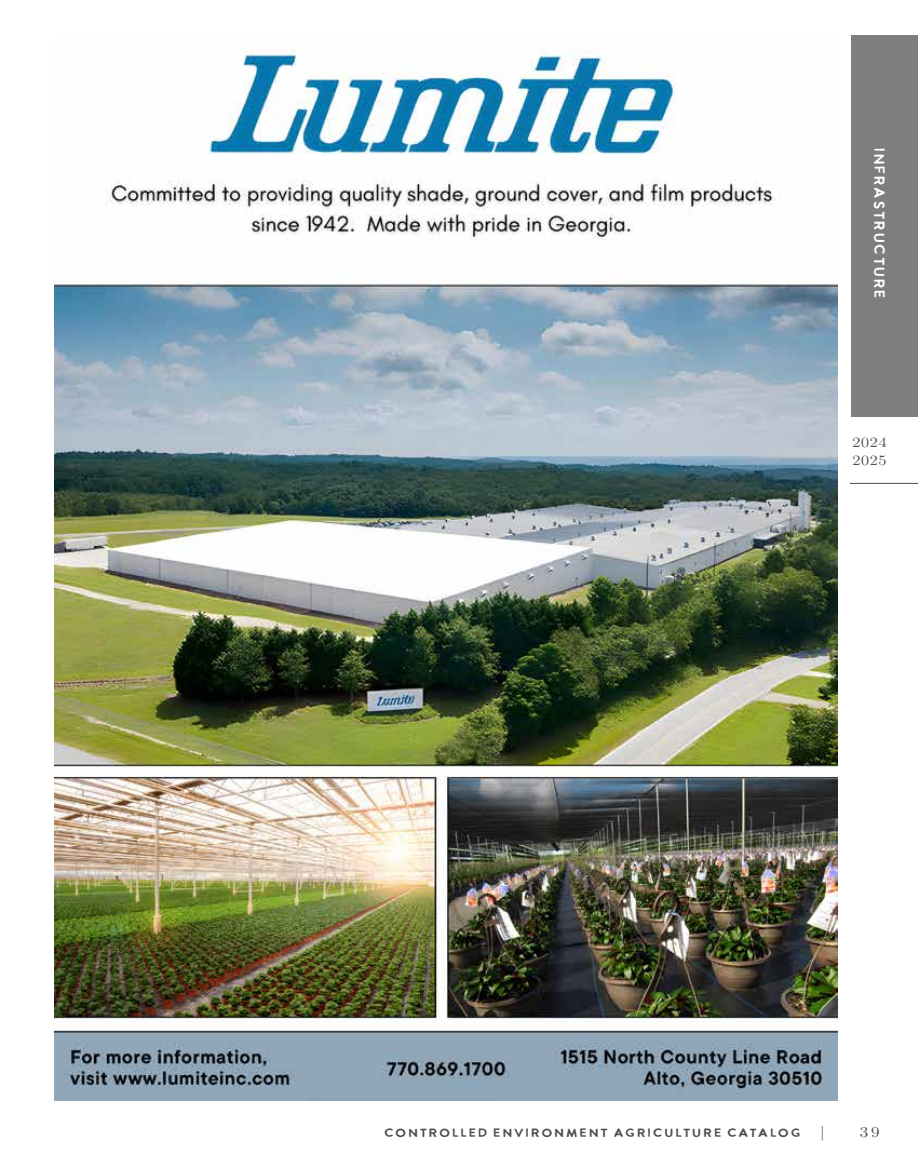
<style>
.page{position:relative;width:918px;height:1175px;background:#fff}
.page>*{position:absolute;margin:0;border:0;box-sizing:border-box;transform-origin:0 0}
.t1{font:15px "MILKANDCLAY Regular";color:#fff}
.t2{font:15px "LM Roman Caps 10";color:#4d4d4f;scale:1.1 1}
.t3{font:14.25px/18px "LM Roman Caps 10";letter-spacing:.005em;color:#4d4d4f;scale:1.1 1}
.t4{font:12px "MILKANDCLAY Regular";letter-spacing:.03em;color:#4d4d4f;scale:1.1 1}
</style>
<div class="page">
<div style="left:851px;top:35px;width:67px;height:381px;background:#7e7e7e"></div>
<hr style="left:850px;top:483px;width:68px;height:1px;background:#4d4d4f">
<img style="left:54px;top:50px;width:783px;height:1050px">
<p class="t1" style="left:888px;top:147px;width:153px;rotate:90deg">INFRASTRUCTURE</p>
<p class="t3" style="left:852px;top:432px;width:33px">2024<br>2025</p>
<p class="t4" style="left:383px;top:1126px;width:381px">CONTROLLED ENVIRONMENT AGRICULTURE CATALOG</p>
<p class="t2" style="left:820px;top:1120px;width:6px">|</p>
<p class="t2" style="left:859px;top:1120px;width:20px">39</p>
</div>
